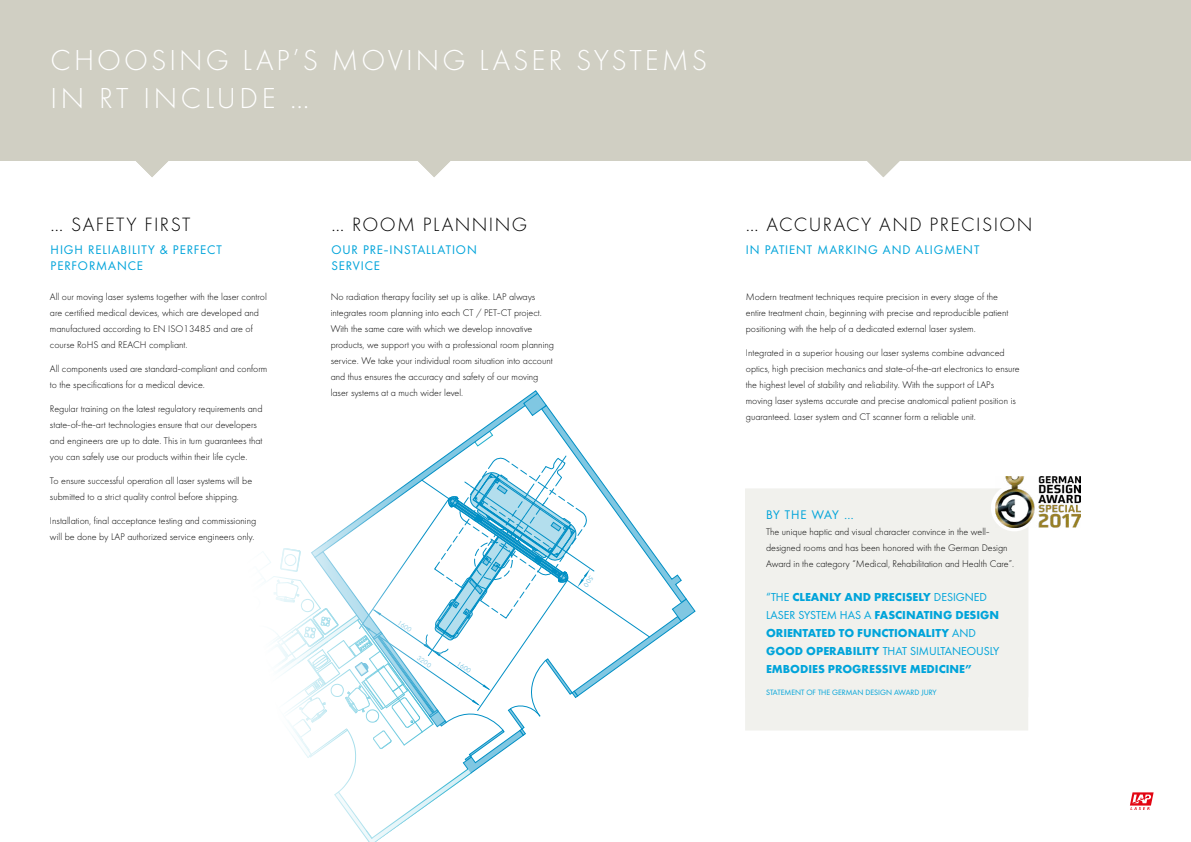
<style>
.page{position:relative;width:1191px;height:842px;background:#fff}
.page>*{position:absolute;margin:0;border:0;box-sizing:border-box;transform-origin:0 0}
.t1{font:300 30px "Futura LAP";letter-spacing:.1em;color:#fff}
.t2{font:300 30px "Futura LAP";letter-spacing:.12em;color:#fff}
.t3{font:300 20px "Futura LAP";letter-spacing:.07em;color:#000}
.t4{font:13px/16px "Futura LAP";letter-spacing:.07em;color:#00a4da}
.t5{font:700 12px/18px "Futura LAP";color:#00a4da}
.t6{font:300 10px/16px "Futura LAP";color:#000}
.t7{font:8px "Futura LAP";color:#00a4da}
.t8{font:7.1px "Futura LAP";color:#80c7e2}
.s1{font-weight:400}
</style>
<div class="page">
<svg style="left:1130px;top:792px;width:23px;height:18px"></svg>
<div style="left:0;top:0;width:1191px;height:160px;background:#d0cfc3"></div>
<svg style="left:417px;top:160px;width:34px;height:17px"></svg>
<svg style="left:866px;top:160px;width:34px;height:17px"></svg>
<svg style="left:135px;top:160px;width:34px;height:17px"></svg>
<div style="left:745px;top:489px;width:283px;height:241px;background:#f1f1ed"></div>
<div style="left:990px;top:484px;width:47px;height:47px;background:#fff;border-radius:50%"></div>
<img style="left:995px;top:476px;width:85px;height:52px">
<svg style="left:263px;top:391px;width:432px;height:451px"></svg>
<h1 class="t1" style="left:51px;top:43px;width:658px">CHOOSING LAP’S MOVING LASER SYSTEMS</h1>
<h1 class="t2" style="left:51px;top:81px;width:260px">IN RT INCLUDE …</h1>
<h2 class="t3" style="left:331px;top:213px;width:197px">… ROOM PLANNING</h2>
<h2 class="t3" style="left:51px;top:213px;width:141px">… SAFETY FIRST</h2>
<h2 class="t3" style="left:746px;top:213px;width:288px">… ACCURACY AND PRECISION</h2>
<h3 class="t4" style="left:51px;top:241px;width:173px">HIGH RELIABILITY &amp; PERFECT<br>PERFORMANCE</h3>
<h3 class="t4" style="left:746px;top:241px;width:235px">IN PATIENT MARKING AND ALIGMENT</h3>
<p class="t6" style="left:746px;top:288px;width:264px">Modern treatment techniques require precision in every stage of the entire treatment chain, beginning with precise and reproducible patient positioning with the help of a dedicated external laser system.</p>
<p class="t6" style="left:746px;top:344px;width:275px">Integrated in a superior housing our laser systems combine advanced optics, high precision mechanics and state-of-the-art electronics to ensure the highest level of stability and reliability. With the support of LAPs moving laser systems accurate and precise anatomical patient position is guaranteed. Laser system and CT scanner form a reliable unit.</p>
<h3 class="t4" style="left:331px;top:241px;width:147px">OUR PRE-INSTALLATION<br>SERVICE</h3>
<p class="t6" style="left:331px;top:288px;width:225px">No radiation therapy facility set up is alike. LAP always integrates room planning into each CT / PET-CT project.<br>With the same care with which we develop innovative products, we support you with a professional room planning service. We take your individual room situation into account and thus ensures the accuracy and safety of our moving laser systems at a much wider level.</p>
<p class="t6" style="left:50px;top:288px;width:218px">All our moving laser systems together with the laser control are certified medical devices, which are developed and manufactured according to EN ISO13485 and are of course RoHS and REACH compliant.</p>
<p class="t6" style="left:50px;top:360px;width:219px">All components used are standard-compliant and conform to the specifications for a medical device.</p>
<p class="t6" style="left:50px;top:400px;width:214px">Regular training on the latest regulatory requirements and state-of-the-art technologies ensure that our developers and engineers are up to date. This in turn guarantees that you can safely use our products within their life cycle.</p>
<p class="t6" style="left:50px;top:472px;width:204px">To ensure successful operation all laser systems will be submitted to a strict quality control before shipping.</p>
<p class="t6" style="left:50px;top:512px;width:208px">Installation, final acceptance testing and commissioning will be done by LAP authorized service engineers only.</p>
<h3 class="t4" style="left:766px;top:507px;width:89px">BY THE WAY …</h3>
<p class="t6" style="left:766px;top:524px;width:250px">The unique haptic and visual character convince in the well&shy;designed rooms and has been honored with the German Design<br>Award in the category “Medical, Rehabilitation and Health Care”.</p>
<p class="t5" style="left:766px;top:588px;width:235px"><span class="s1">“THE</span> CLEANLY AND PRECISELY <span class="s1">DESIGNED LASER SYSTEM HAS A</span> FASCINATING DESIGN ORIENTATED TO FUNCTIONALITY <span class="s1">AND </span>GOOD OPERABILITY <span class="s1">THAT SIMULTANEOUSLY </span>EMBODIES PROGRESSIVE MEDICINE”</p>
<p class="t7" style="left:766px;top:688px;width:172px">STATEMENT OF THE GERMAN DESIGN AWARD JURY</p>
<p class="t8" style="left:400px;top:618px;width:17px;rotate:35deg">1600</p>
<p class="t8" style="left:420px;top:653px;width:17px;rotate:35deg">3200</p>
<p class="t8" style="left:460px;top:659px;width:17px;rotate:35deg">1600</p>
</div>
